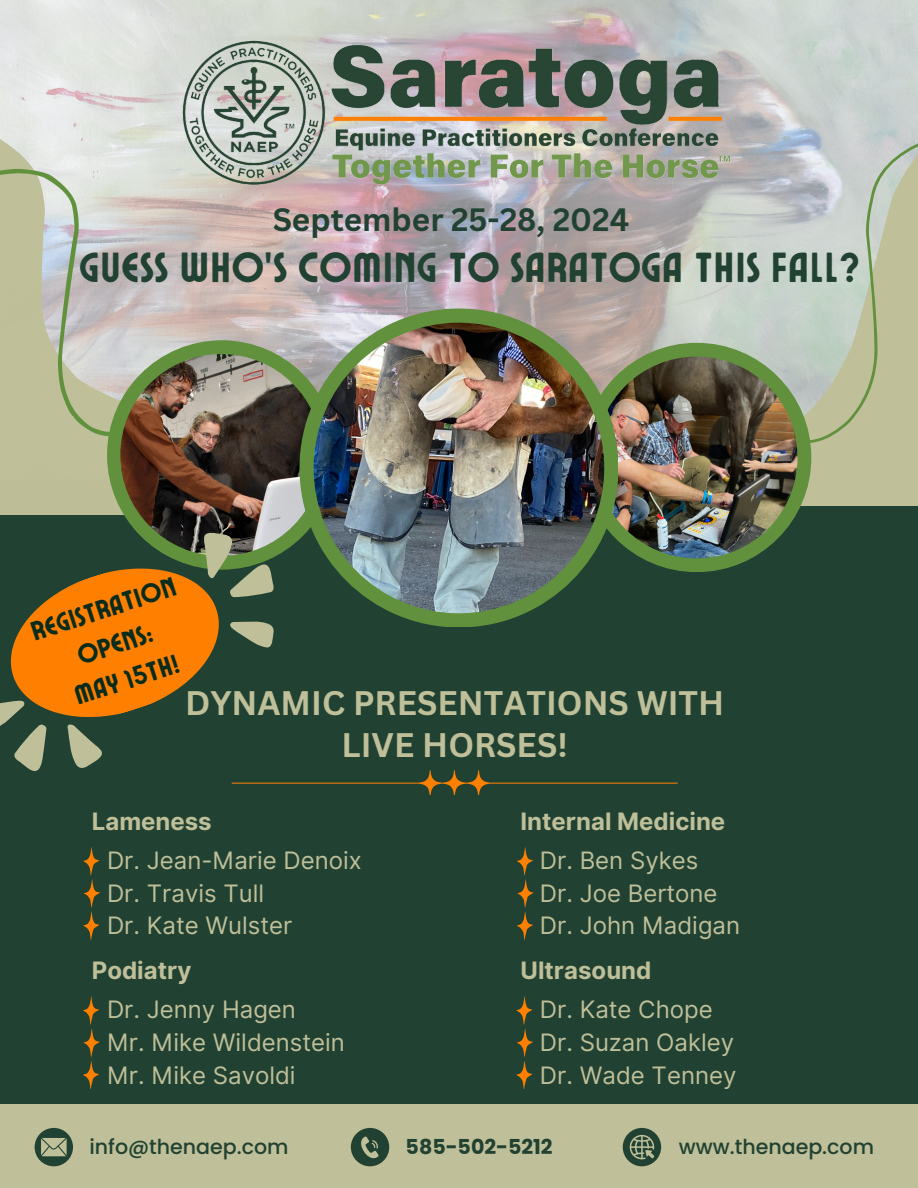
<style>
.page{position:relative;width:918px;height:1188px;background:#214232}
.page>*{position:absolute;margin:0;border:0;box-sizing:border-box;transform-origin:0 0}
.t1{font:42px "Ayr Lucidity Condensed";letter-spacing:.23em;color:#214232}
.t2{font:700 33.15px "Canva Sans";color:#bfbf99}
.t3{font:700 31.5px "Canva Sans";color:#214232}
.t4{font:27px/37px "Ayr Lucidity Condensed";color:#0a2c1d;text-align:center}
.t5{font:24px/32.7px "Inter";color:#bfbf99}
.t6{font:700 24px "Inter";color:#bfbf99}
.t7{font:500 20.55px "Poppins";color:#214232}
.t8{font:700 20.55px "Poppins";color:#214232}
</style>
<div class="page">
<svg style="left:0;top:0;width:918px;height:339px;background:#cacac9"></svg>
<svg style="left:553px;top:207px;width:20px;height:150px;background:#a79b98"></svg>
<svg style="left:573px;top:139px;width:345px;height:367px;background:#bec0b2"></svg>
<div style="left:582px;top:343px;width:229px;height:229px;background:#61913d;border-radius:50%"></div>
<img style="left:596px;top:357px;width:202px;height:201px;border-radius:50%">
<svg style="left:0;top:139px;width:367px;height:255px;background:#cfc6c9"></svg>
<svg style="left:0;top:169px;width:301px;height:346px;background:#c6c1b1"></svg>
<div style="left:107px;top:340px;width:229px;height:230px;background:#61913d;border-radius:50%"></div>
<img style="left:120px;top:354px;width:202px;height:202px;border-radius:50%">
<div style="left:300px;top:309px;width:318px;height:318px;background:#61913d;border-radius:50%"></div>
<img style="left:314px;top:323px;width:290px;height:290px;border-radius:50%">
<div style="left:0;top:1104px;width:918px;height:84px;background:#bfbf99"></div>
<div style="left:351px;top:1128px;width:38px;height:38px;background:#214232;border-radius:50%"></div>
<svg style="left:361px;top:1137px;width:17px;height:21px"></svg>
<div style="left:623px;top:1128px;width:38px;height:38px;background:#214232;border-radius:50%"></div>
<svg style="left:630px;top:1135px;width:24px;height:24px"></svg>
<img style="left:177px;top:31px;width:555px;height:176px">
<svg style="left:334px;top:117px;width:273px;height:4px"></svg>
<svg style="left:669px;top:117px;width:53px;height:4px"></svg>
<svg style="left:83px;top:847px;width:17px;height:92px"></svg>
<svg style="left:83px;top:996px;width:16px;height:93px"></svg>
<svg style="left:517px;top:847px;width:16px;height:92px"></svg>
<svg style="left:516px;top:996px;width:17px;height:93px"></svg>
<svg style="left:231px;top:770px;width:447px;height:25px"></svg>
<svg style="left:35px;top:1128px;width:38px;height:38px"></svg>
<svg style="left:10px;top:543px;width:198px;height:173px;fill:#ff8000"></svg>
<svg style="left:192px;top:514px;width:111px;height:145px"></svg>
<svg style="left:0;top:686px;width:109px;height:85px"></svg>
<p class="t3" style="left:273px;top:198px;width:358px">September 25-28, 2024</p>
<p class="t1" style="left:79px;top:240px;width:783px">GUESS WHO’S COMING TO SARATOGA THIS FALL?</p>
<p class="t4" style="left:26px;top:613px;width:151px;rotate:-18deg">REGISTRATIO N<br>OPENS:<br>MAY 15TH!</p>
<p class="t2" style="left:185px;top:679px;width:541px">DYNAMIC PRESENTATIONS WITH</p>
<p class="t2" style="left:342px;top:722px;width:228px">LIVE HORSES!</p>
<p class="t6" style="left:92px;top:807px;width:121px">Lameness</p>
<h4 class="t5" style="left:107px;top:844px;width:256px">Dr. Jean-Marie Denoix<br>Dr. Travis Tull<br>Dr. Kate Wulster</h4>
<h2 class="t6" style="left:92px;top:956px;width:101px">Podiatry</h2>
<p class="t5" style="left:107px;top:993px;width:190px">Dr. Jenny Hagen</p>
<h2 class="t5" style="left:107px;top:1026px;width:239px">Mr. Mike Wildenstein<br>Mr. Mike Savoldi</h2>
<p class="t7" style="left:89px;top:1132px;width:201px">info@thenaep.com</p>
<p class="t6" style="left:521px;top:807px;width:206px">Internal Medicine</p>
<h5 class="t5" style="left:540px;top:844px;width:202px">Dr. Ben Sykes<br>Dr. Joe Bertone<br>Dr. John Madigan</h5>
<h5 class="t6" style="left:521px;top:956px;width:132px">Ultrasound</h5>
<p class="t5" style="left:540px;top:993px;width:198px">Dr. Kate Chope<br>Dr. Suzan Oakley<br>Dr. Wade Tenney</p>
<p class="t8" style="left:406px;top:1132px;width:149px">585-502-5212</p>
<p class="t7" style="left:679px;top:1132px;width:197px">www.thenaep.com</p>
</div>
